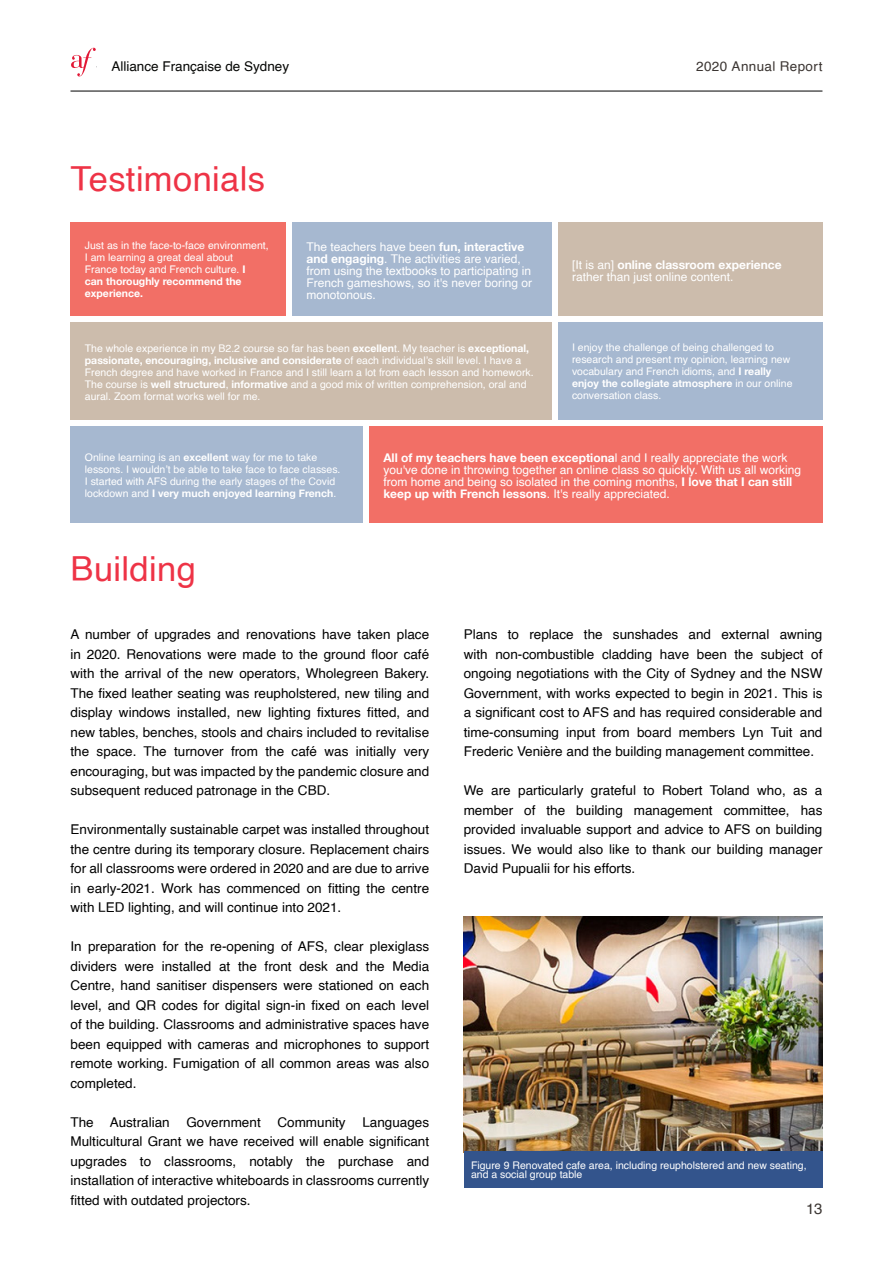
<style>
.page{position:relative;width:893px;height:1263px;background:#fff}
.page>*{position:absolute;margin:0;border:0;box-sizing:border-box;transform-origin:0 0}
.Heading_23_TOC{font:34.5px "Helvetica";letter-spacing:.01em;color:#ee3346}
.t1{font:15px "Helvetica";color:#3b3532}
.Text_8_5_no_indent{font:13.5px/19.5px "Helvetica";color:#000;text-align:justify}
.t2{font:13.5px "Helvetica";color:#040503}
.t3{font:13.5px "Helvetica";letter-spacing:.025em;color:#3b3532}
.Heading_40{font:12px/12px "Helvetica";color:#fff}
.Heading_40-2{font:10.5px/12px "Helvetica";color:#fff}
.s1{font-family:"Helvetica Neue";font-weight:700}
</style>
<div class="page">
<img style="left:464px;top:917px;width:358px;height:235px">
<div style="left:70px;top:222px;width:216px;height:94px;background:#f26f66"></div>
<div style="left:70px;top:426px;width:293px;height:96px;background:#a6b8d0"></div>
<div style="left:369px;top:426px;width:453px;height:96px;background:#f26f66"></div>
<div style="left:292px;top:222px;width:260px;height:94px;background:#a6b8d0"></div>
<div style="left:558px;top:322px;width:264px;height:98px;background:#a6b8d0"></div>
<div style="left:558px;top:222px;width:264px;height:94px;background:#ccbcac"></div>
<div style="left:70px;top:322px;width:482px;height:98px;background:#ccbcac"></div>
<div style="left:464px;top:1152px;width:358px;height:36px;background:#33548c"></div>
<hr style="left:70px;top:91px;width:752px;height:1px;background:#000">
<svg style="left:71px;top:48px;width:25px;height:28px"></svg>
<p class="t2" style="left:111px;top:56px;width:179px">Alliance Française de Sydney</p>
<p class="Heading_23_TOC" style="left:70px;top:152px;width:196px">Testimonials</p>
<p class="Heading_40-2" style="left:85px;top:239px;width:185px">Just as in the face-to-face environment,<br>I am learning a great deal about<br>France today and French culture. <span class="s1">I<br>can thoroughly recommend the experience.</span></p>
<p class="Heading_40" style="left:307px;top:241px;width:227px">The teachers have been <span class="s1">fun, interactive and engaging</span>. The activities are varied, from using the textbooks to participating in French gameshows, so it's never boring or monotonous.</p>
<p class="Heading_40-2" style="left:85px;top:343px;width:450px">The whole experience in my B2.2 course so far has been <span class="s1">excellen</span>t. My teacher is <span class="s1">exceptional, passionate, encouraging, inclusive and considerate</span> of each individual’s skill level. I have a French degree and have worked in France and I still learn a lot from each lesson and homework.<br>The course is <span class="s1">well structured</span>, <span class="s1">informative</span> and a good mix of written comprehension, oral and aural. Zoom format works well for me.</p>
<p class="t3" style="left:696px;top:56px;width:128px">2020 Annual Report</p>
<p class="Heading_40" style="left:572px;top:259px;width:211px">[It is an] <span class="s1">online classroom experience </span>rather than just online content.</p>
<p class="Heading_40-2" style="left:572px;top:341px;width:222px">I enjoy the challenge of being challenged to research and present my opinion, learning new vocabulary and French idioms, and <span class="s1">I really enjoy the collegiate atmosphere</span> in our online conversation class.</p>
<p class="Heading_40-2" style="left:85px;top:452px;width:257px">Online learning is an <span class="s1">excellent</span> way for me to take lessons. I wouldn’t be able to take face to face classes.<br>I started with AFS during the early stages of the Covid lockdown and <span class="s1">I very much enjoyed learning French</span>.</p>
<p class="Heading_40" style="left:383px;top:452px;width:419px"><span class="s1">All of my teachers have been exceptiona</span>l and I really appreciate the work you've done in throwing together an online class so quickly. With us all working from home and being so isolated in the coming months, <span class="s1">I love that I can still keep up with French lessons</span>. It's really appreciated.</p>
<p class="Heading_23_TOC" style="left:70px;top:542px;width:127px">Building</p>
<p class="Text_8_5_no_indent" style="left:70px;top:625px;width:360px">A number of upgrades and renovations have taken place in 2020. Renovations were made to the ground floor café with the arrival of the new operators, Wholegreen Bakery.<br>The fixed leather seating was reupholstered, new tiling and display windows installed, new lighting fixtures fitted, and new tables, benches, stools and chairs included to revitalise the space. The turnover from the café was initially very encouraging, but was impacted by the pandemic closure and subsequent reduced patronage in the CBD.</p>
<p class="Text_8_5_no_indent" style="left:70px;top:820px;width:360px">Environmentally sustainable carpet was installed throughout the centre during its temporary closure. Replacement chairs for all classrooms were ordered in 2020 and are due to arrive in early-2021. Work has commenced on fitting the centre with LED lighting, and will continue into 2021.</p>
<p class="Text_8_5_no_indent" style="left:70px;top:937px;width:360px">In preparation for the re-opening of AFS, clear plexiglass dividers were installed at the front desk and the Media Centre, hand sanitiser dispensers were stationed on each level, and QR codes for digital sign-in fixed on each level of the building. Classrooms and administrative spaces have been equipped with cameras and microphones to support remote working. Fumigation of all common areas was also completed.</p>
<p class="Text_8_5_no_indent" style="left:70px;top:1112px;width:360px">The Australian Government Community Languages Multicultural Grant we have received will enable significant upgrades to classrooms, notably the purchase and installation of interactive whiteboards in classrooms currently fitted with outdated projectors.</p>
<p class="Text_8_5_no_indent" style="left:464px;top:625px;width:360px">Plans to replace the sunshades and external awning with non-combustible cladding have been the subject of ongoing negotiations with the City of Sydney and the NSW Government, with works expected to begin in 2021. This is a significant cost to AFS and has required considerable and time-consuming input from board members Lyn Tuit and Frederic Venière and the building management committee.</p>
<p class="Text_8_5_no_indent" style="left:464px;top:781px;width:360px">We are particularly grateful to Robert Toland who, as a member of the building management committee, has provided invaluable support and advice to AFS on building issues. We would also like to thank our building manager David Pupualii for his efforts.</p>
<p class="Heading_40-2" style="left:471px;top:1161px;width:337px;line-height:9px">Figure 9 Renovated cafe area, including reupholstered and new seating, and a social group table</p>
<p class="t1" style="left:806px;top:1197px;width:18px">13</p>
</div>
